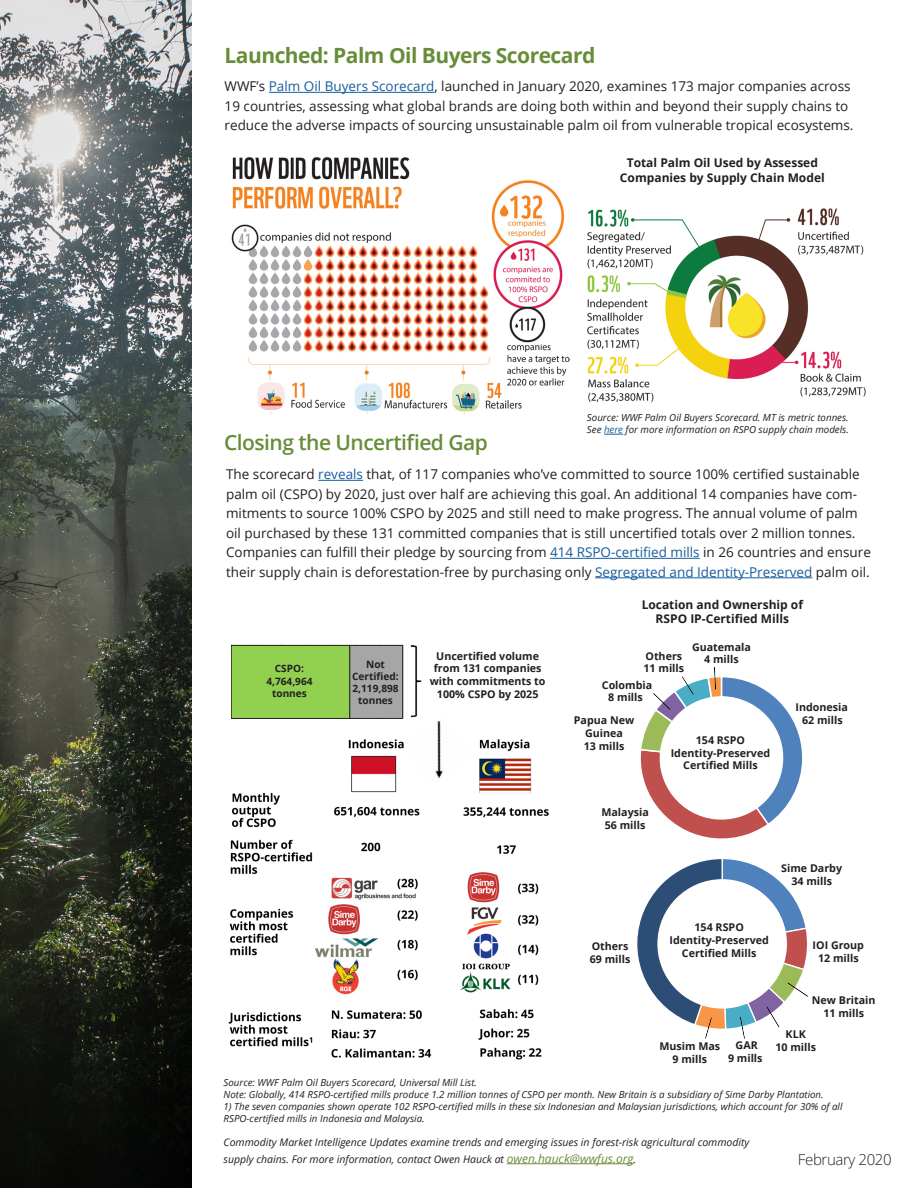
<style>
.page{position:relative;width:918px;height:1188px;background:#fff}
.page>*{position:absolute;margin:0;border:0;box-sizing:border-box;transform-origin:0 0}
.t1{font:700 21px "Open Sans";letter-spacing:-.025em;color:#688d39}
.t2{font:600 21px "Open Sans";letter-spacing:-.025em;color:#688d39}
.t3{font:300 15px "Open Sans";letter-spacing:-.025em;color:#231f20}
.t4{font:13.5px/19.5px "Open Sans";color:#231f20}
.t5{font:700 12px/14.4px "Open Sans";color:#231f20;text-align:center}
.t6{font:700 10.65px/12.9px "Open Sans";color:#231f20;text-align:center}
.t7{font:italic 10.5px/16.5px "Open Sans";color:#231f20}
.t8{font:700 10.05px "Open Sans";color:#231f20}
.t9{font:italic 9.75px/12px "Open Sans";color:#231f20}
.s1{color:#175d9e}
.s2{font-size:12px;color:#688d39}
</style>
<div class="page">
<img style="left:0;top:0;width:192px;height:1188px">
<hr style="left:269px;top:92px;width:165px;height:1px;background:#175d9e">
<hr style="left:507px;top:1163px;width:127px;height:1px;background:#688d39">
<hr style="left:318px;top:480px;width:45px;height:1px;background:#175d9e">
<hr style="left:550px;top:558px;width:150px;height:1px;background:#175d9e">
<hr style="left:595px;top:577px;width:217px;height:1px;background:#175d9e">
<img style="left:587px;top:208px;width:279px;height:195px">
<img style="left:231px;top:158px;width:334px;height:256px">
<img style="left:486px;top:400px;width:38px;height:10px">
<img style="left:385px;top:399px;width:62px;height:10px">
<img style="left:290px;top:399px;width:57px;height:10px">
<img style="left:505px;top:344px;width:65px;height:42px">
<img style="left:260px;top:230px;width:132px;height:13px">
<img style="left:410px;top:646px;width:11px;height:70px">
<svg style="left:604px;top:434px;width:19px;height:1px"></svg>
<img style="left:231px;top:645px;width:172px;height:74px">
<img style="left:228px;top:739px;width:321px;height:321px">
<img style="left:404px;top:716px;width:68px;height:68px">
<svg style="left:640px;top:667px;width:163px;height:171px"></svg>
<svg style="left:637px;top:859px;width:171px;height:180px"></svg>
<p class="t1" style="left:225px;top:41px;width:372px">Launched: Palm Oil Buyers Scorecard</p>
<p class="t4" style="left:225px;top:76px;width:630px">WWF’s <span class="s1">Palm Oil Buyers Scorecard</span>, launched in January 2020, examines 173 major companies across<br>19 countries, assessing what global brands are doing both within and beyond their supply chains to reduce the adverse impacts of sourcing unsustainable palm oil from vulnerable tropical ecosystems.</p>
<p class="t2" style="left:224px;top:428px;width:265px">Closing the Uncertified Gap</p>
<p class="t5" style="left:620px;top:155px;width:206px">Total Palm Oil Used by Assessed<br>Companies by Supply Chain Model</p>
<p class="t9" style="left:587px;top:412px;width:263px">Source: WWF Palm Oil Buyers Scorecard. MT is metric tonnes.<br>See <span class="s1">here</span> for more information on RSPO supply chain models.</p>
<p class="t4" style="left:226px;top:464px;width:646px">The scorecard <span class="s1">reveals</span> that, of 117 companies who’ve committed to source 100% certified sustainable palm oil (CSPO) by 2020, just over half are achieving this goal. An additional 14 companies have com&shy;mitments to source 100% CSPO by 2025 and still need to make progress. The annual volume of palm oil purchased by these 131 committed companies that is still uncertified totals over 2 million tonnes.<br>Companies can fulfill their pledge by sourcing from <span class="s1">414 RSPO-certified mills</span> in 26 countries and ensure their supply chain is deforestation-free by purchasing only <span class="s1">Segregated and Identity-Preserved</span> palm oil.</p>
<p class="t8" style="left:275px;top:662px;width:31px">CSPO:</p>
<p class="t8" style="left:266px;top:674px;width:48px">4,764,964</p>
<p class="t8" style="left:272px;top:686px;width:36px">tonnes</p>
<p class="t8" style="left:366px;top:657px;width:20px">Not</p>
<p class="t8" style="left:352px;top:669px;width:48px">Certified:</p>
<p class="t8" style="left:352px;top:681px;width:48px">2,119,898</p>
<p class="t8" style="left:358px;top:694px;width:36px">tonnes</p>
<p class="t6" style="left:430px;top:649px;width:117px">Uncertified volume from 131 companies with commitments to<br>100% CSPO by 2025</p>
<p class="t5" style="left:642px;top:597px;width:163px">Location and Ownership of<br>RSPO IP-Certified Mills</p>
<p class="t6" style="left:692px;top:640px;width:60px">Guatemala</p>
<p class="t6" style="left:645px;top:649px;width:38px">Others</p>
<p class="t6" style="left:704px;top:653px;width:36px">4 mills</p>
<p class="t6" style="left:644px;top:662px;width:42px">11 mills</p>
<p class="t6" style="left:602px;top:678px;width:52px">Colombia</p>
<p class="t6" style="left:608px;top:691px;width:36px">8 mills</p>
<p class="t6" style="left:574px;top:714px;width:62px">Papua New<br>Guinea</p>
<p class="t6" style="left:584px;top:739px;width:42px">13 mills</p>
<p class="t6" style="left:696px;top:733px;width:51px">154 RSPO</p>
<p class="t6" style="left:671px;top:746px;width:101px">Identity-Preserved</p>
<p class="t6" style="left:683px;top:759px;width:76px">Certified Mills</p>
<p class="t6" style="left:796px;top:700px;width:54px">Indonesia</p>
<p class="t6" style="left:802px;top:713px;width:42px">62 mills</p>
<p class="t6" style="left:601px;top:805px;width:49px">Malaysia</p>
<p class="t6" style="left:605px;top:818px;width:42px">56 mills</p>
<p class="t6" style="left:781px;top:862px;width:62px">Sime Darby</p>
<p class="t6" style="left:791px;top:875px;width:42px">34 mills</p>
<p class="t6" style="left:592px;top:939px;width:38px">Others</p>
<p class="t6" style="left:590px;top:952px;width:42px">69 mills</p>
<p class="t6" style="left:695px;top:921px;width:51px">154 RSPO</p>
<p class="t6" style="left:670px;top:934px;width:101px">Identity-Preserved</p>
<p class="t6" style="left:682px;top:947px;width:76px">Certified Mills</p>
<p class="t6" style="left:813px;top:938px;width:53px">IOI Group</p>
<p class="t6" style="left:818px;top:951px;width:42px">12 mills</p>
<p class="t6" style="left:812px;top:993px;width:65px">New Britain</p>
<p class="t6" style="left:823px;top:1006px;width:42px">11 mills</p>
<p class="t6" style="left:659px;top:1039px;width:62px">Musim Mas</p>
<p class="t6" style="left:673px;top:1052px;width:36px">9 mills</p>
<p class="t6" style="left:736px;top:1039px;width:24px">GAR</p>
<p class="t6" style="left:728px;top:1051px;width:36px">9 mills</p>
<p class="t6" style="left:786px;top:1027px;width:22px">KLK</p>
<p class="t6" style="left:775px;top:1040px;width:42px">10 mills</p>
<p class="t9" style="left:224px;top:1076px;width:255px">Source: WWF Palm Oil Buyers Scorecard, Universal Mill List.</p>
<p class="t9" style="left:224px;top:1088px;width:602px">Note: Globally, 414 RSPO-certified mills produce 1.2 million tonnes of CSPO per month. New Britain is a subsidiary of Sime Darby Plantation.</p>
<p class="t9" style="left:224px;top:1100px;width:620px">1) The seven companies shown operate 102 RSPO-certified mills in these six Indonesian and Malaysian jurisdictions, which account for 30% of all<br>RSPO-certified mills in Indonesia and Malaysia.</p>
<p class="t7" style="left:224px;top:1134px;width:527px">Commodity Market Intelligence Updates examine trends and emerging issues in forest-risk agricultural commodity supply chains. For more information, contact Owen Hauck at <span class="s2">owen.hauck@wwfus.org</span>.</p>
<p class="t3" style="left:798px;top:1149px;width:95px">February 2020</p>
</div>
